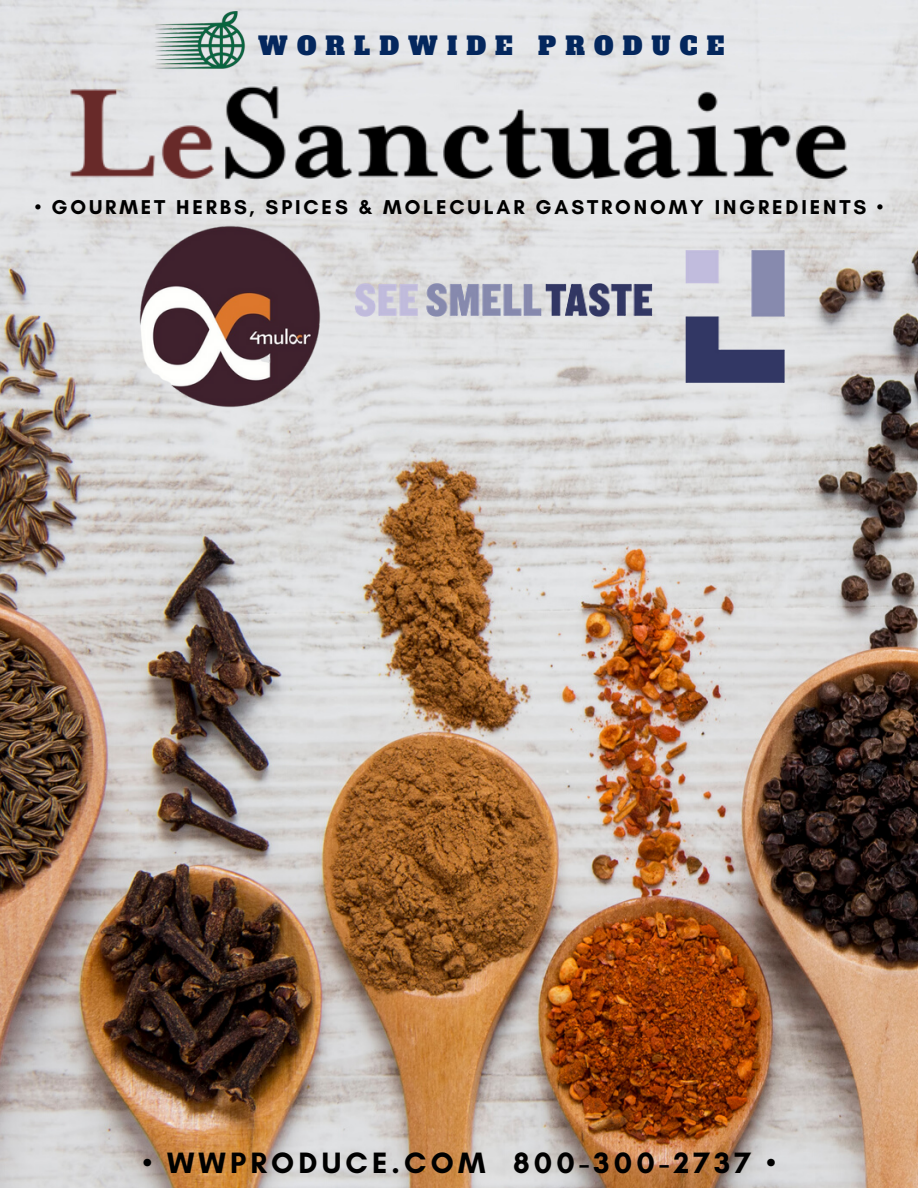
<style>
.page{position:relative;width:918px;height:1188px;background:#fff}
.page>*{position:absolute;margin:0;border:0;box-sizing:border-box;transform-origin:0 0}
.t1{font:700 30px "Glacial Indifference";letter-spacing:.14em;color:#000}
.t2{font:24.6px "Alfa Slab One";letter-spacing:.37em;color:#04275d}
.t3{font:700 20.4px "Glacial Indifference";letter-spacing:.14em;color:#000}
</style>
<div class="page">
<img style="left:0;top:0;width:918px;height:1188px">
<img style="left:0;top:18px;width:918px;height:229px">
<img style="left:353px;top:251px;width:432px;height:131px">
<img style="left:133px;top:220px;width:194px;height:193px">
<img style="left:154px;top:11px;width:92px;height:59px">
<p class="t2" style="left:258px;top:30px;width:467px">WORLDWIDE PRODUCE</p>
<p class="t3" style="left:35px;top:194px;width:849px">• GOURMET HERBS, SPICES &amp; MOLECULAR GASTRONOMY INGREDIENTS •</p>
<p class="t1" style="left:143px;top:1144px;width:633px">• WWPRODUCE.COM 800-300-2737 •</p>
</div>
